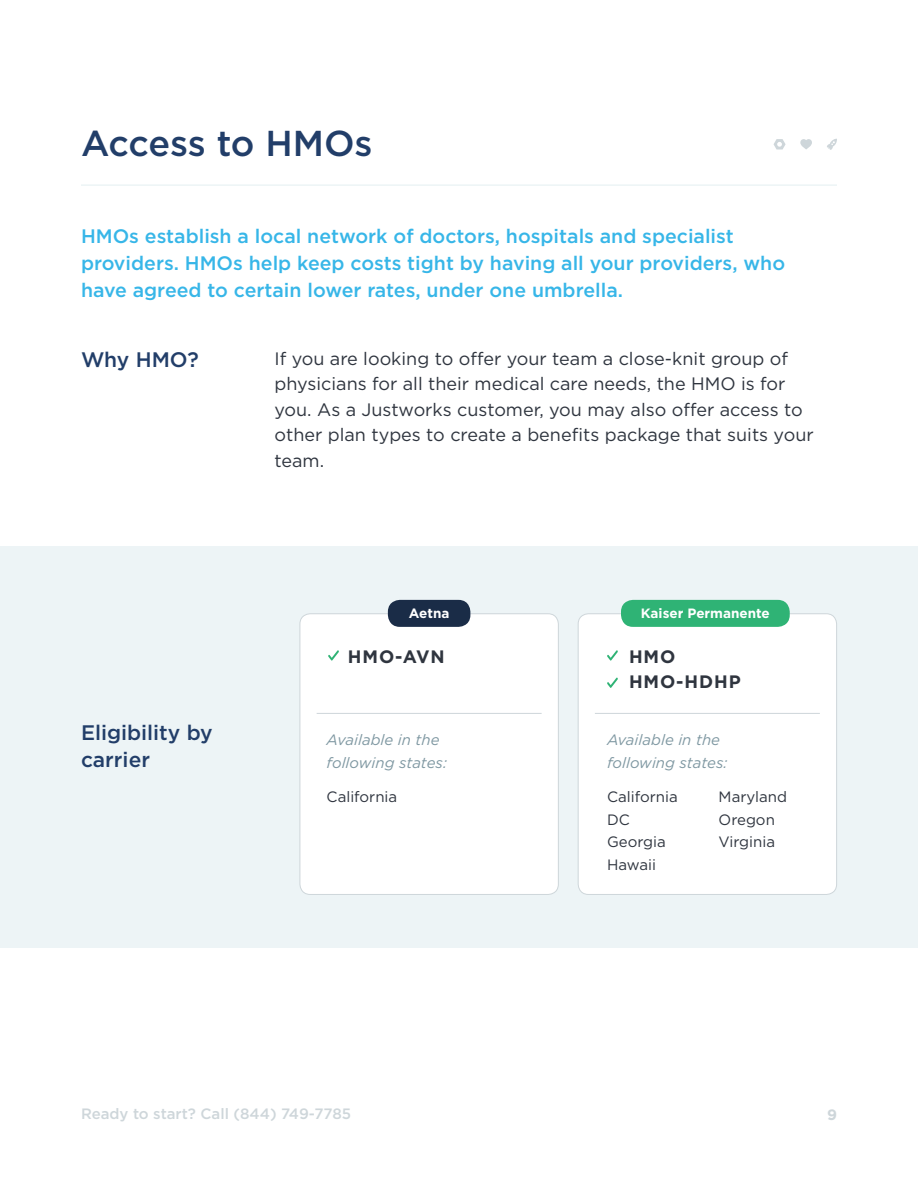
<style>
.page{position:relative;width:918px;height:1188px;background:#fff}
.page>*{position:absolute;margin:0;border:0;box-sizing:border-box;transform-origin:0 0}
.Main_headline{font:500 36px "Gotham";letter-spacing:-.01em;color:#223e69}
.t1{font:500 21px/27px "Gotham";color:#223e69}
.t2{font:500 19.5px/27px "Gotham";color:#37b6e8}
.t3{font:18px/25.5px "Gotham";color:#2f353f}
.t4{font:700 18px "Gotham";letter-spacing:.05em;color:#2f353f}
.t5{font:italic 15px/22.5px "Gotham";color:#7f98a2}
.t6{font:15px "Gotham";color:#2f353f}
.t7{font:500 15px "Gotham";color:#ced6da}
.t8{font:700 15px "Gotham";color:#ced6da}
.t9{font:700 13.5px "Gotham";color:#fff}
</style>
<div class="page">
<svg style="left:774px;top:139px;width:12px;height:11px"></svg>
<svg style="left:800px;top:139px;width:12px;height:10px"></svg>
<svg style="left:827px;top:139px;width:10px;height:11px"></svg>
<hr style="left:81px;top:184px;width:756px;height:2px;background:#edf4f6">
<div style="left:0;top:546px;width:918px;height:402px;background:#edf4f6"></div>
<div style="left:300px;top:614px;width:258px;height:280px;background:#fff;border-radius:10px"></div>
<div style="left:300px;top:613px;width:259px;height:282px;border:1px solid #ced6da;border-radius:10px"></div>
<svg style="left:328px;top:650px;width:11px;height:11px"></svg>
<div style="left:388px;top:600px;width:82px;height:27px;background:#1a2c47;border-radius:12px"></div>
<div style="left:578px;top:614px;width:259px;height:280px;background:#fff;border-radius:10px"></div>
<div style="left:578px;top:613px;width:259px;height:282px;border:1px solid #ced6da;border-radius:10px"></div>
<svg style="left:607px;top:650px;width:11px;height:11px"></svg>
<svg style="left:607px;top:677px;width:11px;height:11px"></svg>
<div style="left:621px;top:600px;width:169px;height:27px;background:#2fb375;border-radius:12px"></div>
<hr style="left:595px;top:713px;width:225px;height:1px;background:#ced6da">
<hr style="left:317px;top:713px;width:225px;height:1px;background:#ced6da">
<p class="Main_headline" style="left:81px;top:120px;width:293px">Access to HMOs</p>
<p class="t2" style="left:81px;top:222px;width:706px">HMOs establish a local network of doctors, hospitals and specialist providers. HMOs help keep costs tight by having all your providers, who have agreed to certain lower rates, under one umbrella.</p>
<p class="t1" style="left:81px;top:346px;width:119px">Why HMO?</p>
<p class="t1" style="left:81px;top:719px;width:133px">Eligibility by carrier</p>
<p class="t3" style="left:274px;top:345px;width:541px">If you are looking to offer your team a close-knit group of physicians for all their medical care needs, the HMO is for you. As a Justworks customer, you may also offer access to other plan types to create a benefits package that suits your team.</p>
<p class="t9" style="left:409px;top:605px;width:42px">Aetna</p>
<p class="t9" style="left:641px;top:605px;width:130px">Kaiser Permanente</p>
<p class="t4" style="left:348px;top:644px;width:98px">HMO-AVN</p>
<p class="t4" style="left:629px;top:644px;width:48px">HMO</p>
<p class="t4" style="left:629px;top:670px;width:113px">HMO-HDHP</p>
<p class="t5" style="left:327px;top:729px;width:122px">Available in the following states:</p>
<p class="t5" style="left:607px;top:729px;width:122px">Available in the following states:</p>
<p class="t6" style="left:327px;top:787px;width:72px">California</p>
<p class="t6" style="left:607px;top:787px;width:72px">California</p>
<p class="t6" style="left:607px;top:810px;width:24px">DC</p>
<p class="t6" style="left:607px;top:832px;width:60px">Georgia</p>
<p class="t6" style="left:607px;top:855px;width:50px">Hawaii</p>
<p class="t6" style="left:719px;top:787px;width:70px">Maryland</p>
<p class="t6" style="left:719px;top:810px;width:58px">Oregon</p>
<p class="t6" style="left:719px;top:832px;width:58px">Virginia</p>
<p class="t7" style="left:81px;top:1104px;width:272px">Ready to start? Call (844) 749‑7785</p>
<p class="t8" style="left:827px;top:1105px;width:11px">9</p>
</div>
